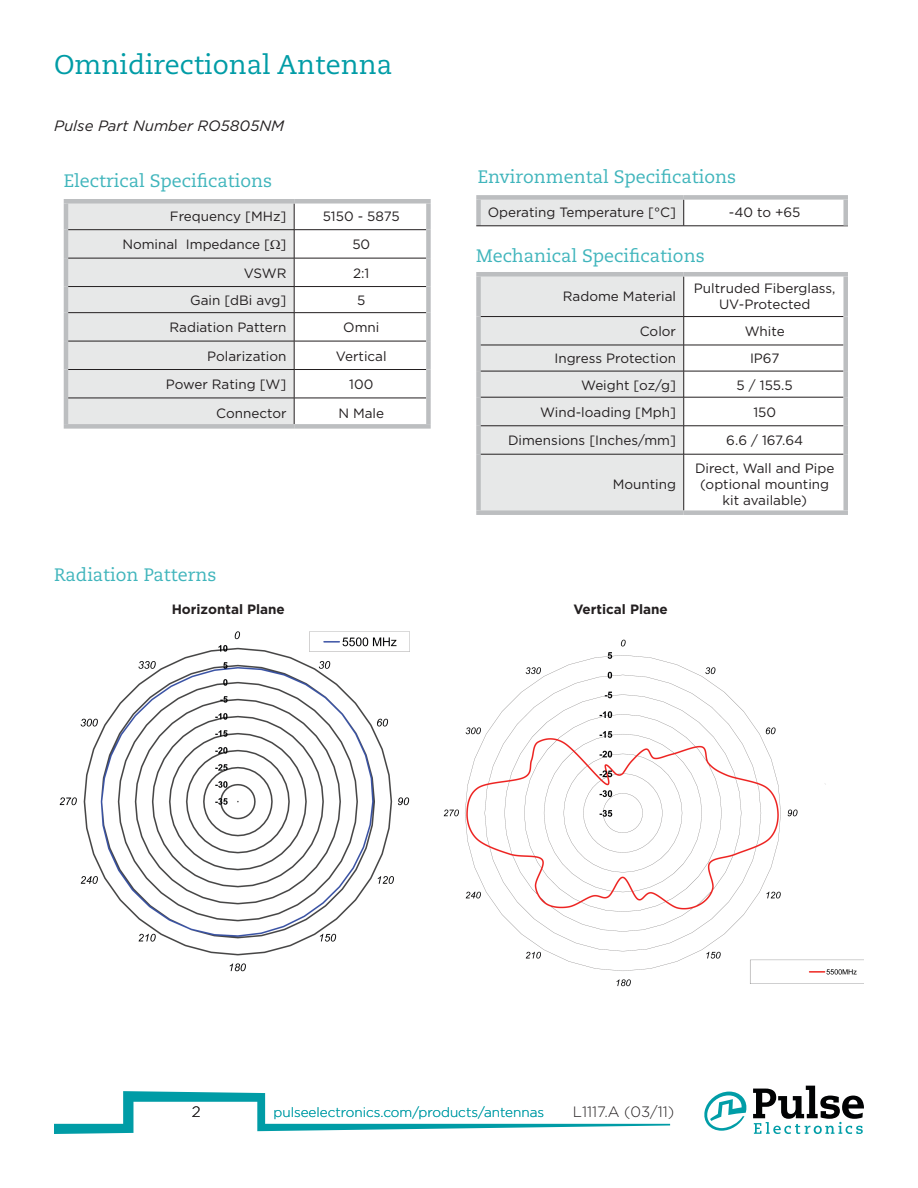
<style>
.page{position:relative;width:918px;height:1188px;background:#fff}
.page>*{position:absolute;margin:0;border:0;box-sizing:border-box;transform-origin:0 0}
.t1{font:27px "Caecilia";color:#009ca6}
.t2{font:18px "Caecilia";color:#40b5bc}
.t3{font:italic 15px "Gotham";color:#231f20}
.t4{font:300 15px "Gotham";color:#231f20}
.t5{font:13.5px/16.2px "Gotham";color:#231f20;text-align:center}
.t6{font:300 13.5px "Gotham";color:#009ca6}
.t7{font:700 13.5px "Gotham";color:#231f20}
</style>
<div class="page">
<svg style="left:54px;top:1091px;width:616px;height:43px"></svg>
<svg style="left:753px;top:1086px;width:111px;height:48px"></svg>
<svg style="left:704px;top:1092px;width:43px;height:39px"></svg>
<div style="left:481px;top:276px;width:202px;height:234px;background:#e7e8e8"></div>
<div style="left:476px;top:276px;width:5px;height:41px;background:#bcbec0"></div>
<div style="left:476px;top:317px;width:5px;height:28px;background:#bcbec0"></div>
<div style="left:476px;top:345px;width:5px;height:26px;background:#bcbec0"></div>
<div style="left:476px;top:371px;width:5px;height:26px;background:#bcbec0"></div>
<div style="left:476px;top:397px;width:5px;height:29px;background:#bcbec0"></div>
<div style="left:476px;top:426px;width:5px;height:28px;background:#bcbec0"></div>
<div style="left:476px;top:454px;width:5px;height:56px;background:#bcbec0"></div>
<hr style="left:481px;top:316px;width:203px;height:1px;background:#231f20">
<hr style="left:481px;top:345px;width:203px;height:1px;background:#231f20">
<hr style="left:481px;top:371px;width:203px;height:1px;background:#231f20">
<hr style="left:481px;top:397px;width:203px;height:1px;background:#231f20">
<hr style="left:481px;top:426px;width:203px;height:1px;background:#231f20">
<svg style="left:683px;top:276px;width:160px;height:234px"></svg>
<hr style="left:481px;top:454px;width:203px;height:1px;background:#231f20">
<hr style="left:684px;top:454px;width:159px;height:1px;background:#231f20">
<hr style="left:683px;top:454px;width:1px;height:56px;background:#231f20">
<div style="left:843px;top:276px;width:5px;height:41px;background:#bcbec0"></div>
<div style="left:843px;top:317px;width:5px;height:28px;background:#bcbec0"></div>
<div style="left:843px;top:345px;width:5px;height:26px;background:#bcbec0"></div>
<div style="left:843px;top:371px;width:5px;height:26px;background:#bcbec0"></div>
<div style="left:843px;top:397px;width:5px;height:29px;background:#bcbec0"></div>
<div style="left:843px;top:426px;width:5px;height:28px;background:#bcbec0"></div>
<div style="left:843px;top:454px;width:5px;height:56px;background:#bcbec0"></div>
<div style="left:476px;top:510px;width:208px;height:5px;background:#bcbec0"></div>
<div style="left:684px;top:510px;width:164px;height:5px;background:#bcbec0"></div>
<hr style="left:476px;top:272px;width:208px;height:4px;background:#bcbec0">
<hr style="left:684px;top:272px;width:164px;height:4px;background:#bcbec0">
<div style="left:479px;top:197px;width:205px;height:29px;background:#e7e8e8"></div>
<div style="left:476px;top:200px;width:5px;height:26px;background:#bcbec0"></div>
<svg style="left:683px;top:200px;width:1px;height:26px"></svg>
<hr style="left:476px;top:226px;width:208px;height:1px;background:#231f20">
<hr style="left:684px;top:226px;width:164px;height:1px;background:#231f20">
<div style="left:843px;top:200px;width:5px;height:26px;background:#bcbec0"></div>
<div style="left:476px;top:195px;width:208px;height:5px;background:#bcbec0"></div>
<div style="left:684px;top:195px;width:164px;height:5px;background:#bcbec0"></div>
<div style="left:68px;top:204px;width:226px;height:220px;background:#e7e8e8"></div>
<hr style="left:64px;top:204px;width:4px;height:26px;background:#bcbec0">
<hr style="left:64px;top:230px;width:4px;height:28px;background:#bcbec0">
<hr style="left:64px;top:258px;width:4px;height:29px;background:#bcbec0">
<hr style="left:64px;top:287px;width:4px;height:26px;background:#bcbec0">
<hr style="left:64px;top:313px;width:4px;height:28px;background:#bcbec0">
<hr style="left:64px;top:341px;width:4px;height:29px;background:#bcbec0">
<hr style="left:64px;top:370px;width:4px;height:28px;background:#bcbec0">
<hr style="left:64px;top:398px;width:4px;height:26px;background:#bcbec0">
<hr style="left:68px;top:229px;width:226px;height:1px;background:#231f20">
<hr style="left:68px;top:258px;width:226px;height:1px;background:#231f20">
<hr style="left:68px;top:286px;width:226px;height:1px;background:#231f20">
<hr style="left:68px;top:312px;width:226px;height:1px;background:#231f20">
<hr style="left:68px;top:341px;width:226px;height:1px;background:#231f20">
<hr style="left:68px;top:369px;width:226px;height:1px;background:#231f20">
<hr style="left:68px;top:398px;width:226px;height:1px;background:#231f20">
<svg style="left:294px;top:204px;width:132px;height:220px"></svg>
<div style="left:426px;top:204px;width:5px;height:26px;background:#bcbec0"></div>
<div style="left:426px;top:230px;width:5px;height:28px;background:#bcbec0"></div>
<div style="left:426px;top:258px;width:5px;height:29px;background:#bcbec0"></div>
<div style="left:426px;top:287px;width:5px;height:26px;background:#bcbec0"></div>
<div style="left:426px;top:313px;width:5px;height:28px;background:#bcbec0"></div>
<div style="left:426px;top:341px;width:5px;height:29px;background:#bcbec0"></div>
<div style="left:426px;top:370px;width:5px;height:28px;background:#bcbec0"></div>
<div style="left:426px;top:398px;width:5px;height:26px;background:#bcbec0"></div>
<div style="left:64px;top:424px;width:230px;height:5px;background:#bcbec0"></div>
<div style="left:294px;top:424px;width:137px;height:5px;background:#bcbec0"></div>
<div style="left:64px;top:199px;width:230px;height:5px;background:#bcbec0"></div>
<div style="left:294px;top:199px;width:137px;height:5px;background:#bcbec0"></div>
<img style="left:443px;top:639px;width:421px;height:348px">
<img style="left:59px;top:631px;width:351px;height:341px">
<svg style="left:271px;top:240px;width:9px;height:9px"></svg>
<h1 class="t1" style="left:54px;top:49px;width:340px">Omnidirectional Antenna</h1>
<p class="t3" style="left:54px;top:116px;width:232px">Pulse Part Number RO5805NM</p>
<h2 class="t2" style="left:64px;top:171px;width:210px">Electrical Specifications</h2>
<p class="t5" style="left:170px;top:208px;width:118px">Frequency [MHz]</p>
<p class="t5" style="left:323px;top:208px;width:79px">5150 - 5875</p>
<p class="t5" style="left:122px;top:236px;width:166px">Nominal Impedance [ ]</p>
<p class="t5" style="left:352px;top:236px;width:19px">50</p>
<p class="t5" style="left:244px;top:265px;width:44px">VSWR</p>
<p class="t5" style="left:353px;top:265px;width:18px">2:1</p>
<p class="t5" style="left:190px;top:292px;width:98px">Gain [dBi avg]</p>
<p class="t5" style="left:357px;top:292px;width:10px">5</p>
<p class="t5" style="left:169px;top:319px;width:119px">Radiation Pattern</p>
<p class="t5" style="left:343px;top:319px;width:38px">Omni</p>
<p class="t5" style="left:207px;top:348px;width:81px">Polarization</p>
<p class="t5" style="left:336px;top:348px;width:52px">Vertical</p>
<p class="t5" style="left:166px;top:376px;width:122px">Power Rating [W]</p>
<p class="t5" style="left:349px;top:376px;width:26px">100</p>
<p class="t5" style="left:216px;top:404px;width:72px">Connector</p>
<p class="t5" style="left:338px;top:404px;width:47px">N Male</p>
<h2 class="t2" style="left:54px;top:565px;width:164px">Radiation Patterns</h2>
<h2 class="t2" style="left:478px;top:167px;width:260px">Environmental Specifications</h2>
<p class="t5" style="left:488px;top:204px;width:190px">Operating Temperature [°C]</p>
<p class="t5" style="left:729px;top:204px;width:73px">-40 to +65</p>
<h2 class="t2" style="left:476px;top:245px;width:230px">Mechanical Specifications</h2>
<p class="t5" style="left:563px;top:288px;width:115px">Radome Material</p>
<p class="t5" style="left:694px;top:280px;width:143px">Pultruded Fiberglass,<br>UV-Protected</p>
<p class="t5" style="left:640px;top:323px;width:38px">Color</p>
<p class="t5" style="left:745px;top:323px;width:41px">White</p>
<p class="t5" style="left:554px;top:350px;width:123px">Ingress Protection</p>
<p class="t5" style="left:750px;top:350px;width:31px">IP67</p>
<p class="t5" style="left:581px;top:376px;width:96px">Weight [oz/g]</p>
<p class="t5" style="left:737px;top:376px;width:58px">5 / 155.5</p>
<p class="t5" style="left:540px;top:404px;width:137px">Wind-loading [Mph]</p>
<p class="t5" style="left:753px;top:404px;width:24px">150</p>
<p class="t5" style="left:508px;top:432px;width:170px">Dimensions [Inches/mm]</p>
<p class="t5" style="left:726px;top:432px;width:78px">6.6 / 167.64</p>
<p class="t5" style="left:613px;top:476px;width:65px">Mounting</p>
<p class="t5" style="left:695px;top:459px;width:141px">Direct, Wall and Pipe (optional mounting kit available)</p>
<p class="t7" style="left:172px;top:600px;width:115px">Horizontal Plane</p>
<p class="t7" style="left:573px;top:600px;width:96px">Vertical Plane</p>
<p class="t4" style="left:192px;top:1103px;width:10px">2</p>
<p class="t6" style="left:274px;top:1104px;width:272px">pulseelectronics.com/products/antennas</p>
<p class="t4" style="left:573px;top:1103px;width:103px">L1117.A (03/11)</p>
</div>
